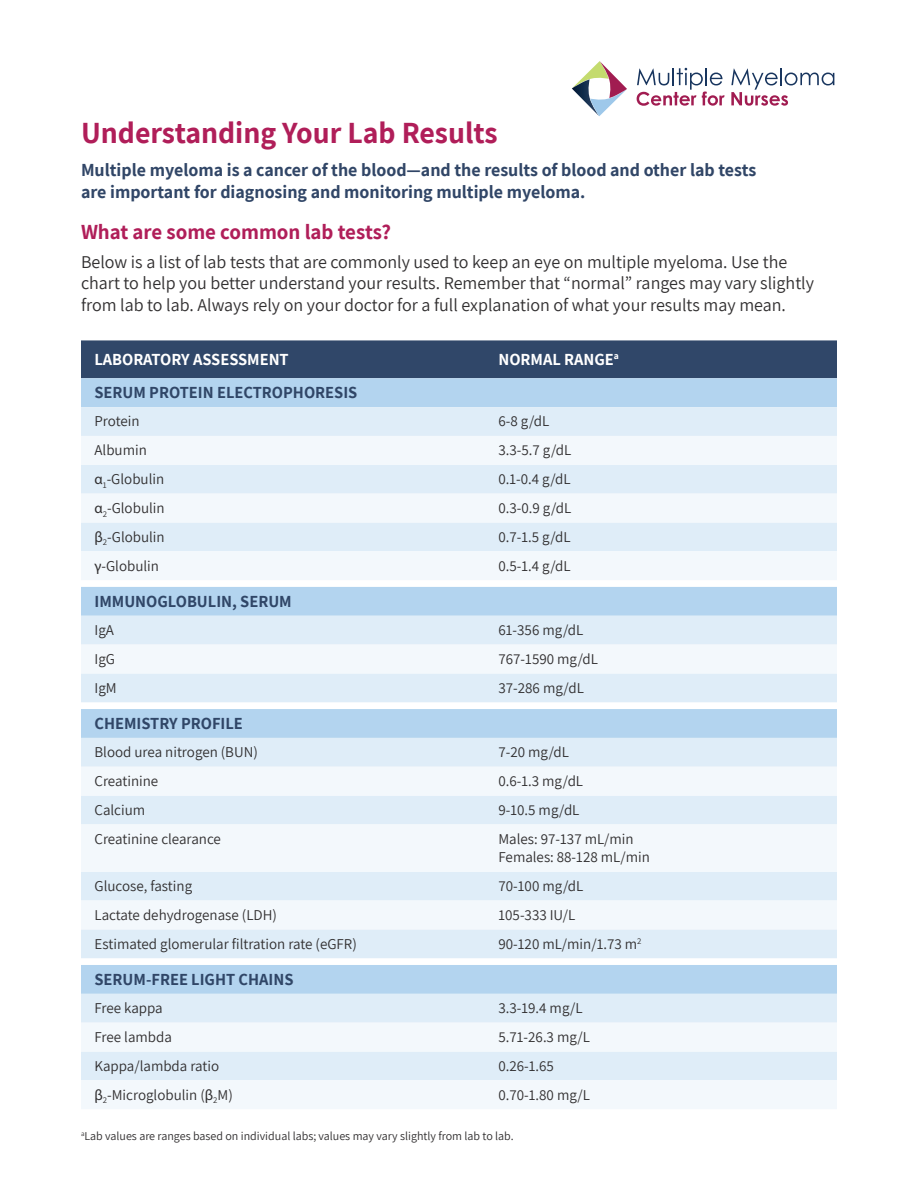
<style>
.page{position:relative;width:918px;height:1188px;background:#fff}
.page>*{position:absolute;margin:0;border:0;box-sizing:border-box;transform-origin:0 0}
.t1{font:700 30px "Assistant";color:#b01e59}
.t2{font:700 21px "Assistant";color:#b01e59}
.t3{font:18px/21.6px "Assistant";color:#312f30}
.t4{font:700 18px/21.6px "Assistant";color:#314667}
.t5{font:700 16.5px "Assistant";color:#304667}
.t6{font:700 16.5px "Assistant";color:#fff}
.t7{font:15px "Assistant";color:#312f30}
.t8{font:12px "Assistant";color:#312f30}
.s1{font-family:"Myriad Pro"}
</style>
<div class="page">
<svg style="left:572px;top:61px;width:55px;height:55px"></svg>
<svg style="left:637px;top:68px;width:88px;height:38px"></svg>
<svg style="left:731px;top:68px;width:103px;height:38px"></svg>
<div style="left:81px;top:340px;width:756px;height:38px;background:#304769"></div>
<div style="left:81px;top:378px;width:756px;height:29px;background:#b3d4ef"></div>
<div style="left:81px;top:407px;width:756px;height:29px;background:#dfedf8"></div>
<svg style="left:81px;top:436px;width:756px;height:673px"></svg>
<p class="t1" style="left:81px;top:113px;width:418px">Understanding Your Lab Results</p>
<p class="t4" style="left:81px;top:159px;width:677px">Multiple myeloma is a cancer of the blood—and the results of blood and other lab tests are important for diagnosing and monitoring multiple myeloma.</p>
<p class="t2" style="left:81px;top:218px;width:312px">What are some common lab tests?</p>
<p class="t3" style="left:81px;top:250px;width:735px">Below is a list of lab tests that are commonly used to keep an eye on multiple myeloma. Use the chart to help you better understand your results. Remember that “normal” ranges may vary slightly from lab to lab. Always rely on your doctor for a full explanation of what your results may mean.</p>
<p class="t6" style="left:94px;top:348px;width:196px">LABORATORY ASSESSMENT</p>
<p class="t6" style="left:498px;top:348px;width:122px">NORMAL RANGE<sup>a</sup></p>
<p class="t5" style="left:94px;top:381px;width:264px">SERUM PROTEIN ELECTROPHORESIS</p>
<p class="t7" style="left:94px;top:411px;width:47px">Protein</p>
<p class="t7" style="left:498px;top:411px;width:52px">6-8 g/dL</p>
<p class="t7" style="left:94px;top:440px;width:54px">Albumin</p>
<p class="t7" style="left:498px;top:440px;width:74px">3.3-5.7 g/dL</p>
<p class="t7" style="left:94px;top:469px;width:71px"><span class="s1">α</span><sub>1</sub>-Globulin</p>
<p class="t7" style="left:498px;top:469px;width:74px">0.1-0.4 g/dL</p>
<p class="t7" style="left:94px;top:498px;width:72px"><span class="s1">α</span><sub>2</sub>-Globulin</p>
<p class="t7" style="left:498px;top:498px;width:74px">0.3-0.9 g/dL</p>
<p class="t7" style="left:94px;top:527px;width:72px"><span class="s1">β</span><sub>2</sub>-Globulin</p>
<p class="t7" style="left:498px;top:527px;width:74px">0.7-1.5 g/dL</p>
<p class="t7" style="left:94px;top:555px;width:66px"><span class="s1">γ</span>-Globulin</p>
<p class="t7" style="left:498px;top:555px;width:74px">0.5-1.4 g/dL</p>
<p class="t5" style="left:94px;top:590px;width:199px">IMMUNOGLOBULIN, SERUM</p>
<p class="t7" style="left:94px;top:620px;width:21px">IgA</p>
<p class="t7" style="left:498px;top:620px;width:86px">61-356 mg/dL</p>
<p class="t7" style="left:94px;top:649px;width:22px">IgG</p>
<p class="t7" style="left:498px;top:649px;width:101px">767-1590 mg/dL</p>
<p class="t7" style="left:94px;top:677px;width:24px">IgM</p>
<p class="t7" style="left:498px;top:677px;width:87px">37-286 mg/dL</p>
<p class="t5" style="left:94px;top:712px;width:150px">CHEMISTRY PROFILE</p>
<p class="t7" style="left:94px;top:742px;width:165px">Blood urea nitrogen (BUN)</p>
<p class="t7" style="left:498px;top:742px;width:72px">7-20 mg/dL</p>
<p class="t7" style="left:94px;top:771px;width:65px">Creatinine</p>
<p class="t7" style="left:498px;top:771px;width:86px">0.6-1.3 mg/dL</p>
<p class="t7" style="left:94px;top:800px;width:52px">Calcium</p>
<p class="t7" style="left:498px;top:800px;width:83px">9-10.5 mg/dL</p>
<p class="t7" style="left:94px;top:829px;width:128px">Creatinine clearance</p>
<p class="t7" style="left:498px;top:829px;width:137px">Males: 97-137 mL/min</p>
<p class="t7" style="left:498px;top:847px;width:153px">Females: 88-128 mL/min</p>
<p class="t7" style="left:94px;top:876px;width:99px">Glucose, fasting</p>
<p class="t7" style="left:498px;top:876px;width:86px">70-100 mg/dL</p>
<p class="t7" style="left:94px;top:905px;width:184px">Lactate dehydrogenase (LDH)</p>
<p class="t7" style="left:498px;top:905px;width:78px">105-333 IU/L</p>
<p class="t7" style="left:94px;top:933px;width:264px">Estimated glomerular filtration rate (eGFR)</p>
<p class="t7" style="left:498px;top:933px;width:145px">90-120 mL/min/1.73 m<sup>2</sup></p>
<p class="t5" style="left:94px;top:968px;width:200px">SERUM-FREE LIGHT CHAINS</p>
<p class="t7" style="left:94px;top:998px;width:70px">Free kappa</p>
<p class="t7" style="left:498px;top:998px;width:86px">3.3-19.4 mg/L</p>
<p class="t7" style="left:94px;top:1027px;width:79px">Free lambda</p>
<p class="t7" style="left:498px;top:1027px;width:93px">5.71-26.3 mg/L</p>
<p class="t7" style="left:94px;top:1056px;width:126px">Kappa/lambda ratio</p>
<p class="t7" style="left:498px;top:1056px;width:57px">0.26-1.65</p>
<p class="t7" style="left:94px;top:1085px;width:140px"><span class="s1">β</span><sub>2</sub>-Microglobulin (<span class="s1">β</span><sub>2</sub>M)</p>
<p class="t7" style="left:498px;top:1084px;width:93px">0.70-1.80 mg/L</p>
<p class="t8" style="left:81px;top:1128px;width:434px"><sup>a</sup>Lab values are ranges based on individual labs; values may vary slightly from lab to lab.</p>
</div>
